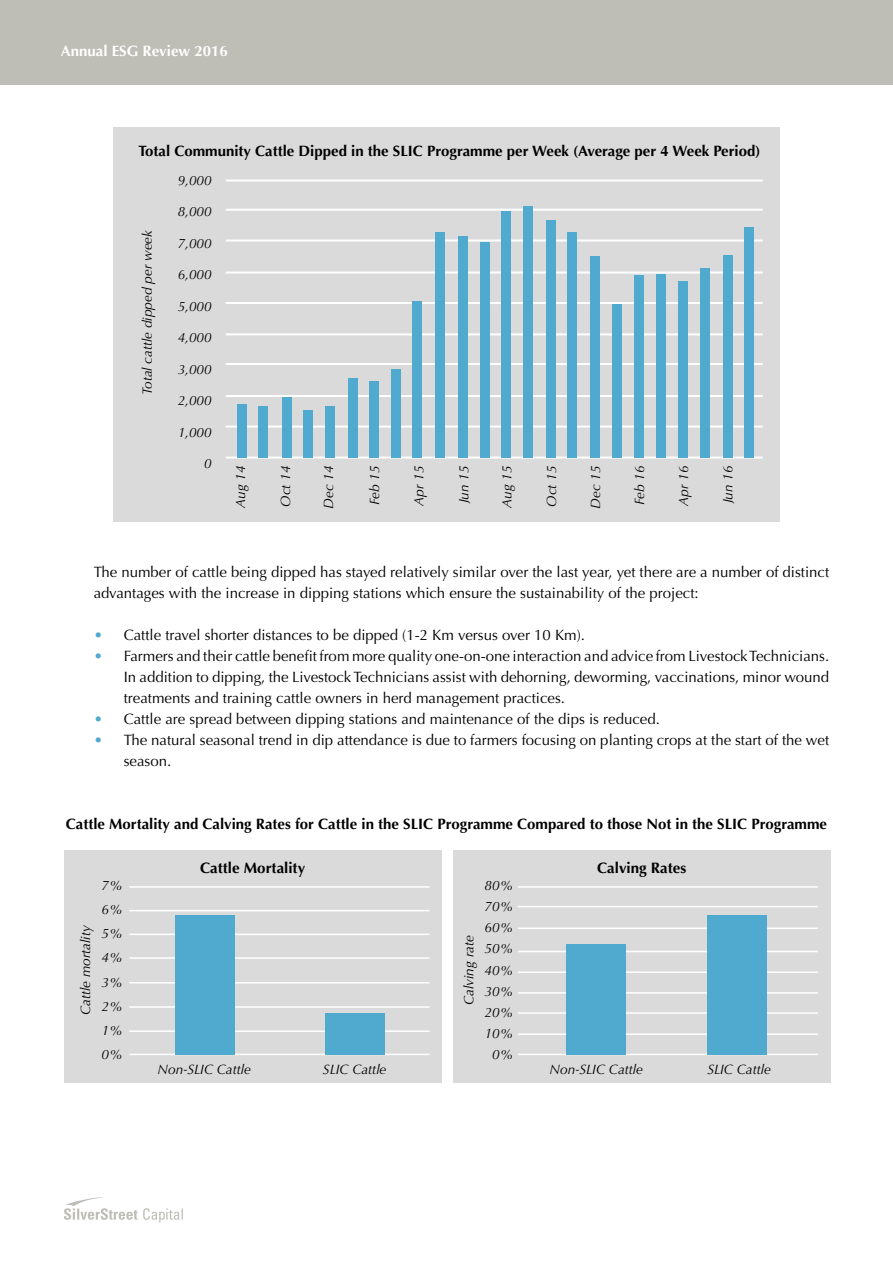
<style>
.page{position:relative;width:893px;height:1263px;background:#fff}
.page>*{position:absolute;margin:0;border:0;box-sizing:border-box;transform-origin:0 0}
.t1{font:700 15.15px "Optima";color:#000}
.t2{font:15px/21px "Optima";color:#000}
.t3{font:700 15px "Optima";color:#000}
.t4{font:700 15px "Optima";color:#fff}
.t5{font:italic 13.65px/21.1px "Optima";color:#000;text-align:justify}
.t6{font:italic 13.5px "Optima";color:#000}
.s1{color:#50a9ce}
</style>
<div class="page">
<div style="left:0;top:0;width:893px;height:85px;background:#bebdb6"></div>
<svg style="left:64px;top:1197px;width:119px;height:25px"></svg>
<div style="left:64px;top:850px;width:378px;height:232px;background:#dadada"></div>
<div style="left:453px;top:850px;width:378px;height:232px;background:#dadada"></div>
<hr style="left:129px;top:886px;width:301px;height:2px;background:#fff">
<hr style="left:129px;top:910px;width:301px;height:1px;background:#fff">
<hr style="left:129px;top:933px;width:301px;height:2px;background:#fff">
<hr style="left:129px;top:957px;width:301px;height:2px;background:#fff">
<hr style="left:129px;top:982px;width:301px;height:1px;background:#fff">
<hr style="left:129px;top:1006px;width:301px;height:2px;background:#fff">
<hr style="left:129px;top:1030px;width:301px;height:2px;background:#fff">
<hr style="left:129px;top:1054px;width:301px;height:1px;background:#fff">
<hr style="left:518px;top:1054px;width:300px;height:1px;background:#fff">
<hr style="left:518px;top:1033px;width:300px;height:2px;background:#fff">
<hr style="left:518px;top:1012px;width:300px;height:2px;background:#fff">
<hr style="left:518px;top:992px;width:300px;height:2px;background:#fff">
<hr style="left:518px;top:971px;width:300px;height:2px;background:#fff">
<hr style="left:518px;top:951px;width:300px;height:1px;background:#fff">
<hr style="left:518px;top:927px;width:300px;height:2px;background:#fff">
<hr style="left:518px;top:906px;width:300px;height:1px;background:#fff">
<hr style="left:518px;top:886px;width:300px;height:2px;background:#fff">
<div style="left:176px;top:915px;width:59px;height:139px;background:#50a9cf"></div>
<div style="left:567px;top:944px;width:59px;height:110px;background:#50a9cf"></div>
<div style="left:325px;top:1013px;width:59px;height:41px;background:#50a9cf"></div>
<div style="left:708px;top:915px;width:59px;height:139px;background:#50a9cf"></div>
<div style="left:113px;top:128px;width:667px;height:394px;background:#dadada"></div>
<hr style="left:226px;top:456px;width:537px;height:3px;background:#fff">
<hr style="left:226px;top:425px;width:537px;height:3px;background:#fff">
<hr style="left:226px;top:395px;width:537px;height:2px;background:#fff">
<hr style="left:226px;top:363px;width:537px;height:2px;background:#fff">
<hr style="left:226px;top:333px;width:537px;height:2px;background:#fff">
<hr style="left:226px;top:302px;width:537px;height:2px;background:#fff">
<hr style="left:226px;top:271px;width:537px;height:3px;background:#fff">
<hr style="left:226px;top:239px;width:537px;height:3px;background:#fff">
<hr style="left:226px;top:179px;width:537px;height:3px;background:#fff">
<hr style="left:226px;top:209px;width:537px;height:2px;background:#fff">
<div style="left:237px;top:404px;width:10px;height:53px;background:#50a9ce"></div>
<div style="left:258px;top:406px;width:10px;height:51px;background:#50a9ce"></div>
<div style="left:282px;top:397px;width:10px;height:60px;background:#50a9ce"></div>
<div style="left:303px;top:410px;width:10px;height:47px;background:#50a9ce"></div>
<div style="left:325px;top:406px;width:10px;height:51px;background:#50a9ce"></div>
<div style="left:348px;top:378px;width:10px;height:79px;background:#50a9ce"></div>
<div style="left:370px;top:381px;width:9px;height:76px;background:#50a9ce"></div>
<div style="left:391px;top:369px;width:9px;height:88px;background:#50a9ce"></div>
<div style="left:413px;top:301px;width:9px;height:156px;background:#50a9ce"></div>
<div style="left:435px;top:232px;width:10px;height:225px;background:#50a9ce"></div>
<div style="left:459px;top:236px;width:9px;height:221px;background:#50a9ce"></div>
<div style="left:480px;top:242px;width:10px;height:215px;background:#50a9ce"></div>
<div style="left:501px;top:211px;width:10px;height:246px;background:#50a9ce"></div>
<div style="left:523px;top:206px;width:10px;height:251px;background:#50a9ce"></div>
<div style="left:547px;top:220px;width:9px;height:237px;background:#50a9ce"></div>
<div style="left:567px;top:232px;width:10px;height:225px;background:#50a9ce"></div>
<div style="left:590px;top:256px;width:10px;height:201px;background:#50a9ce"></div>
<div style="left:612px;top:304px;width:10px;height:153px;background:#50a9ce"></div>
<div style="left:635px;top:275px;width:9px;height:182px;background:#50a9ce"></div>
<div style="left:656px;top:274px;width:10px;height:183px;background:#50a9ce"></div>
<div style="left:679px;top:281px;width:9px;height:176px;background:#50a9ce"></div>
<div style="left:700px;top:268px;width:10px;height:189px;background:#50a9ce"></div>
<div style="left:723px;top:255px;width:10px;height:202px;background:#50a9ce"></div>
<div style="left:745px;top:227px;width:9px;height:230px;background:#50a9ce"></div>
<p class="t4" style="left:61px;top:43px;width:168px">Annual ESG Review 2016</p>
<p class="t3" style="left:138px;top:142px;width:623px">Total Community Cattle Dipped in the SLIC Programme per Week (Average per 4 Week Period)</p>
<p class="t6" style="left:139px;top:395px;width:167px;rotate:-90deg">Total cattle dipped per week</p>
<p class="t6" style="left:178px;top:172px;width:35px">9,000</p>
<p class="t6" style="left:178px;top:204px;width:35px">8,000</p>
<p class="t6" style="left:178px;top:235px;width:35px">7,000</p>
<p class="t6" style="left:178px;top:267px;width:35px">6,000</p>
<p class="t6" style="left:178px;top:298px;width:35px">5,000</p>
<p class="t6" style="left:178px;top:330px;width:35px">4,000</p>
<p class="t6" style="left:178px;top:361px;width:35px">3,000</p>
<p class="t6" style="left:178px;top:393px;width:35px">2,000</p>
<p class="t6" style="left:178px;top:424px;width:35px">1,000</p>
<p class="t6" style="left:204px;top:456px;width:9px">0</p>
<p class="t6" style="left:233px;top:508px;width:43px;rotate:-90deg">Aug 14</p>
<p class="t6" style="left:278px;top:507px;width:42px;rotate:-90deg">Oct 14</p>
<p class="t6" style="left:321px;top:509px;width:44px;rotate:-90deg">Dec 14</p>
<p class="t6" style="left:367px;top:505px;width:41px;rotate:-90deg">Feb 15</p>
<p class="t6" style="left:411px;top:506px;width:42px;rotate:-90deg">Apr 15</p>
<p class="t6" style="left:456px;top:503px;width:39px;rotate:-90deg">Jun 15</p>
<p class="t6" style="left:499px;top:508px;width:43px;rotate:-90deg">Aug 15</p>
<p class="t6" style="left:544px;top:507px;width:42px;rotate:-90deg">Oct 15</p>
<p class="t6" style="left:588px;top:509px;width:44px;rotate:-90deg">Dec 15</p>
<p class="t6" style="left:632px;top:505px;width:41px;rotate:-90deg">Feb 16</p>
<p class="t6" style="left:676px;top:506px;width:42px;rotate:-90deg">Apr 16</p>
<p class="t6" style="left:720px;top:503px;width:39px;rotate:-90deg">Jun 16</p>
<p class="t2" style="left:94px;top:562px;width:737px">The number of cattle being dipped has stayed relatively similar over the last year, yet there are a number of distinct advantages with the increase in dipping stations which ensure the sustainability of the project:</p>
<p class="t2" style="left:94px;top:625px;width:493px"><span class="s1">•</span> Cattle travel shorter distances to be dipped (1-2 Km versus over 10 Km).</p>
<p class="t2" style="left:124px;top:646px;width:707px;text-align:justify;text-indent:-30px"><span class="s1">•</span> Farmers and their cattle benefit from more quality one-on-one interaction and advice from Livestock Technicians.<br>In addition to dipping, the Livestock Technicians assist with dehorning, deworming, vaccinations, minor wound treatments and training cattle owners in herd management practices.</p>
<p class="t2" style="left:94px;top:709px;width:568px"><span class="s1">•</span> Cattle are spread between dipping stations and maintenance of the dips is reduced.</p>
<p class="t2" style="left:124px;top:730px;width:707px;text-indent:-30px"><span class="s1">•</span> The natural seasonal trend in dip attendance is due to farmers focusing on planting crops at the start of the wet season.</p>
<p class="t3" style="left:66px;top:816px;width:763px">Cattle Mortality and Calving Rates for Cattle in the SLIC Programme Compared to those Not in the SLIC Programme</p>
<p class="t1" style="left:200px;top:859px;width:107px">Cattle Mortality</p>
<p class="t1" style="left:597px;top:859px;width:91px">Calving Rates</p>
<p class="t5" style="left:102px;top:873px;width:23px;line-height:24.2px">7% 6% 5% 4% 3% 2% 1% 0%</p>
<p class="t5" style="left:485px;top:875px;width:30px;text-align:center">80%<br>70%<br>60%<br>50%<br>40%<br>30%<br>20%<br>10%<br>0%</p>
<p class="t5" style="left:75px;top:1015px;width:91px;rotate:-90deg">Cattle mortality</p>
<p class="t5" style="left:458px;top:1005px;width:71px;rotate:-90deg">Calving rate</p>
<p class="t5" style="left:158px;top:1059px;width:95px">Non-SLIC Cattle</p>
<p class="t5" style="left:323px;top:1059px;width:65px">SLIC Cattle</p>
<p class="t5" style="left:550px;top:1059px;width:95px">Non-SLIC Cattle</p>
<p class="t5" style="left:707px;top:1059px;width:65px">SLIC Cattle</p>
</div>
